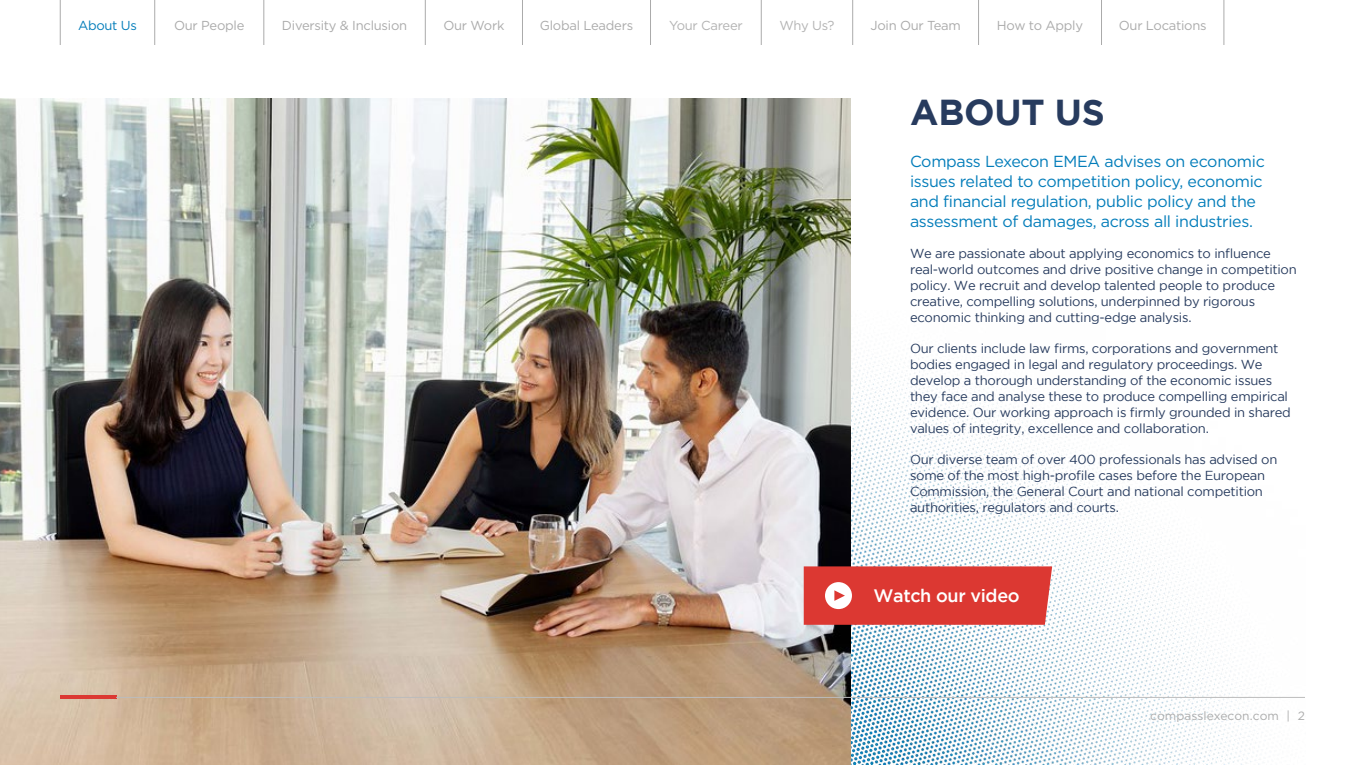
<style>
.page{position:relative;width:1365px;height:765px;background:#fff}
.page>*{position:absolute;margin:0;border:0;box-sizing:border-box;transform-origin:0 0}
.t1{font:700 36px "Gotham";letter-spacing:-.005em;color:#273b5e}
.t2{font:500 18px "Gotham";letter-spacing:-.02em;color:#fff}
.t3{font:16px/20px "Gotham";letter-spacing:-.02em;color:#037dba}
.t4{font:13px/16px "Gotham";letter-spacing:-.02em;color:#273b5e}
.t5{font:13px "Gotham";letter-spacing:-.02em;color:#ababab}
.t6{font:13px "Gotham";letter-spacing:-.02em;color:#b3b3b3}
.t7{font:13px "Gotham";letter-spacing:-.02em;color:#037dba}
.t8{font:12px "Gotham";letter-spacing:.005em;color:#ababab}
</style>
<div class="page">
<img style="left:850px;top:310px;width:417px;height:455px">
<img style="left:0;top:98px;width:850px;height:667px">
<hr style="left:60px;top:696px;width:56px;height:3px;background:#dc3832">
<hr style="left:116px;top:697px;width:1189px;height:1px;background:#bcbcbc">
<svg style="left:804px;top:566px;width:248px;height:59px;background:#dd433d"></svg>
<hr style="left:60px;top:0;width:1px;height:45px;background:#ababab">
<hr style="left:154px;top:0;width:1px;height:45px;background:#ababab">
<hr style="left:264px;top:0;width:1px;height:45px;background:#ababab">
<hr style="left:425px;top:0;width:1px;height:45px;background:#ababab">
<hr style="left:522px;top:0;width:1px;height:45px;background:#ababab">
<hr style="left:650px;top:0;width:1px;height:45px;background:#ababab">
<hr style="left:761px;top:0;width:1px;height:45px;background:#ababab">
<hr style="left:852px;top:0;width:1px;height:45px;background:#ababab">
<hr style="left:978px;top:0;width:1px;height:45px;background:#ababab">
<hr style="left:1101px;top:0;width:1px;height:45px;background:#ababab">
<hr style="left:1224px;top:0;width:1px;height:45px;background:#ababab">
<p class="t7" style="left:78px;top:18px;width:60px">About Us</p>
<p class="t5" style="left:174px;top:18px;width:72px">Our People</p>
<p class="t5" style="left:282px;top:18px;width:127px">Diversity &amp; Inclusion</p>
<p class="t5" style="left:443px;top:18px;width:63px">Our Work</p>
<p class="t5" style="left:540px;top:18px;width:95px">Global Leaders</p>
<p class="t6" style="left:669px;top:18px;width:75px">Your Career</p>
<p class="t6" style="left:779px;top:18px;width:57px">Why Us?</p>
<p class="t5" style="left:870px;top:18px;width:92px">Join Our Team</p>
<p class="t5" style="left:997px;top:18px;width:88px">How to Apply</p>
<p class="t5" style="left:1119px;top:18px;width:89px">Our Locations</p>
<h1 class="t1" style="left:910px;top:91px;width:196px">ABOUT US</h1>
<p class="t3" style="left:910px;top:151px;width:356px">Compass Lexecon EMEA advises on economic issues related to competition policy, economic and financial regulation, public policy and the assessment of damages, across all industries.</p>
<p class="t4" style="left:910px;top:245px;width:388px">We are passionate about applying economics to influence real-world outcomes and drive positive change in competition policy. We recruit and develop talented people to produce creative, compelling solutions, underpinned by rigorous economic thinking and cutting-edge analysis.</p>
<p class="t4" style="left:910px;top:340px;width:382px">Our clients include law firms, corporations and government bodies engaged in legal and regulatory proceedings. We develop a thorough understanding of the economic issues they face and analyse these to produce compelling empirical evidence. Our working approach is firmly grounded in shared values of integrity, excellence and collaboration.</p>
<p class="t4" style="left:910px;top:451px;width:369px">Our diverse team of over 400 professionals has advised on some of the most high-profile cases before the European Commission, the General Court and national competition authorities, regulators and courts.</p>
<h2 class="t2" style="left:873px;top:586px;width:148px">Watch our video</h2>
<p class="t8" style="left:1150px;top:709px;width:156px">compasslexecon.com | 2</p>
</div>
